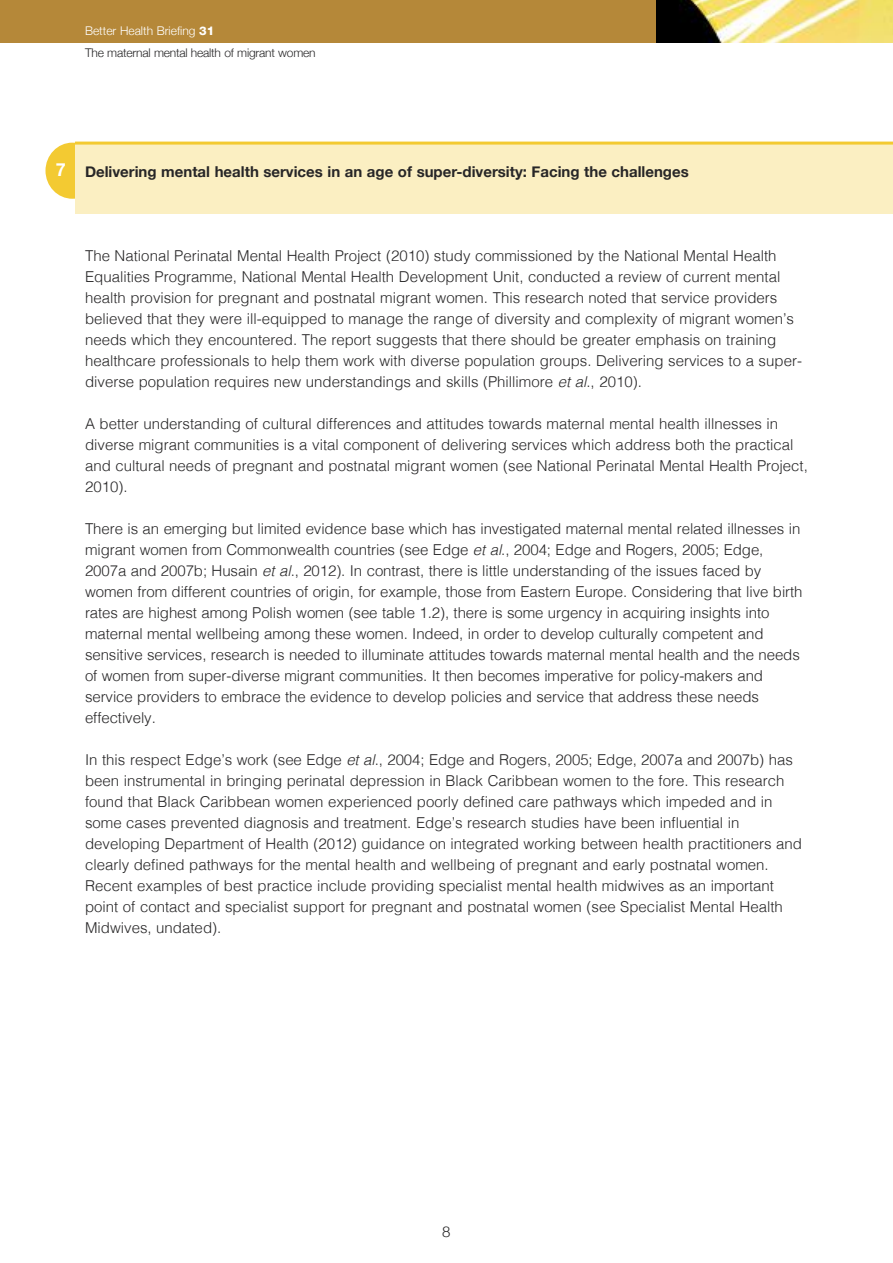
<style>
.page{position:relative;width:893px;height:1263px;background:#fff}
.page>*{position:absolute;margin:0;border:0;box-sizing:border-box;transform-origin:0 0}
.t1{font:300 15px/21px "Helvetica";color:#272627}
.t2{font:700 15px "Helvetica Neue";color:#272627}
.t3{font:300 15px "Helvetica Neue";color:#272627}
.t4{font:300 12px/22.5px "Helvetica Neue";letter-spacing:-.015em;color:#272627}
.s1{color:#fff}
.s2{font-family:"Helvetica Neue LT";font-weight:800;color:#fff}
.s3{font-size:18px;color:#fff}
.s4{font-style:italic}
</style>
<div class="page">
<div style="left:45px;top:143px;width:54px;height:56px;background:#f3ca32;border-radius:50%"></div>
<div style="left:75px;top:143px;width:818px;height:71px;background:#fbefc2"></div>
<hr style="left:75px;top:142px;width:818px;height:3px;background:#f3ca32">
<div style="left:0;top:0;width:657px;height:43px;background:#b58839"></div>
<img style="left:657px;top:0;width:236px;height:43px">
<p class="t4" style="left:85px;top:19px;width:232px"><span class="s1">Better Health Briefing</span> <span class="s2">31<br></span>The maternal mental health of migrant women</p>
<p class="t2" style="left:56px;top:162px;width:634px"><span class="s3">7</span> Delivering mental health services in an age of super-diversity: Facing the challenges</p>
<p class="t1" style="left:85px;top:246px;width:718px">The National Perinatal Mental Health Project (2010) study commissioned by the National Mental Health Equalities Programme, National Mental Health Development Unit, conducted a review of current mental health provision for pregnant and postnatal migrant women. This research noted that service providers believed that they were ill-equipped to manage the range of diversity and complexity of migrant women’s needs which they encountered. The report suggests that there should be greater emphasis on training healthcare professionals to help them work with diverse population groups. Delivering services to a super&shy;diverse population requires new understandings and skills (Phillimore <span class="s4">et al</span>., 2010).</p>
<p class="t1" style="left:85px;top:414px;width:724px">A better understanding of cultural differences and attitudes towards maternal mental health illnesses in diverse migrant communities is a vital component of delivering services which address both the practical and cultural needs of pregnant and postnatal migrant women (see National Perinatal Mental Health Project, 2010).</p>
<p class="t1" style="left:85px;top:519px;width:719px">There is an emerging but limited evidence base which has investigated maternal mental related illnesses in migrant women from Commonwealth countries (see Edge <span class="s4">et al</span>., 2004; Edge and Rogers, 2005; Edge, 2007a and 2007b; Husain <span class="s4">et al</span>., 2012). In contrast, there is little understanding of the issues faced by women from different countries of origin, for example, those from Eastern Europe. Considering that live birth rates are highest among Polish women (see table 1.2), there is some urgency in acquiring insights into maternal mental wellbeing among these women. Indeed, in order to develop culturally competent and sensitive services, research is needed to illuminate attitudes towards maternal mental health and the needs of women from super-diverse migrant communities. It then becomes imperative for policy-makers and service providers to embrace the evidence to develop policies and service that address these needs effectively.</p>
<p class="t1" style="left:85px;top:750px;width:718px">In this respect Edge’s work (see Edge <span class="s4">et al</span>., 2004; Edge and Rogers, 2005; Edge, 2007a and 2007b) has been instrumental in bringing perinatal depression in Black Caribbean women to the fore. This research found that Black Caribbean women experienced poorly defined care pathways which impeded and in some cases prevented diagnosis and treatment. Edge’s research studies have been influential in developing Department of Health (2012) guidance on integrated working between health practitioners and clearly defined pathways for the mental health and wellbeing of pregnant and early postnatal women.<br>Recent examples of best practice include providing specialist mental health midwives as an important point of contact and specialist support for pregnant and postnatal women (see Specialist Mental Health Midwives, undated).</p>
<p class="t3" style="left:442px;top:1223px;width:10px">8</p>
</div>
